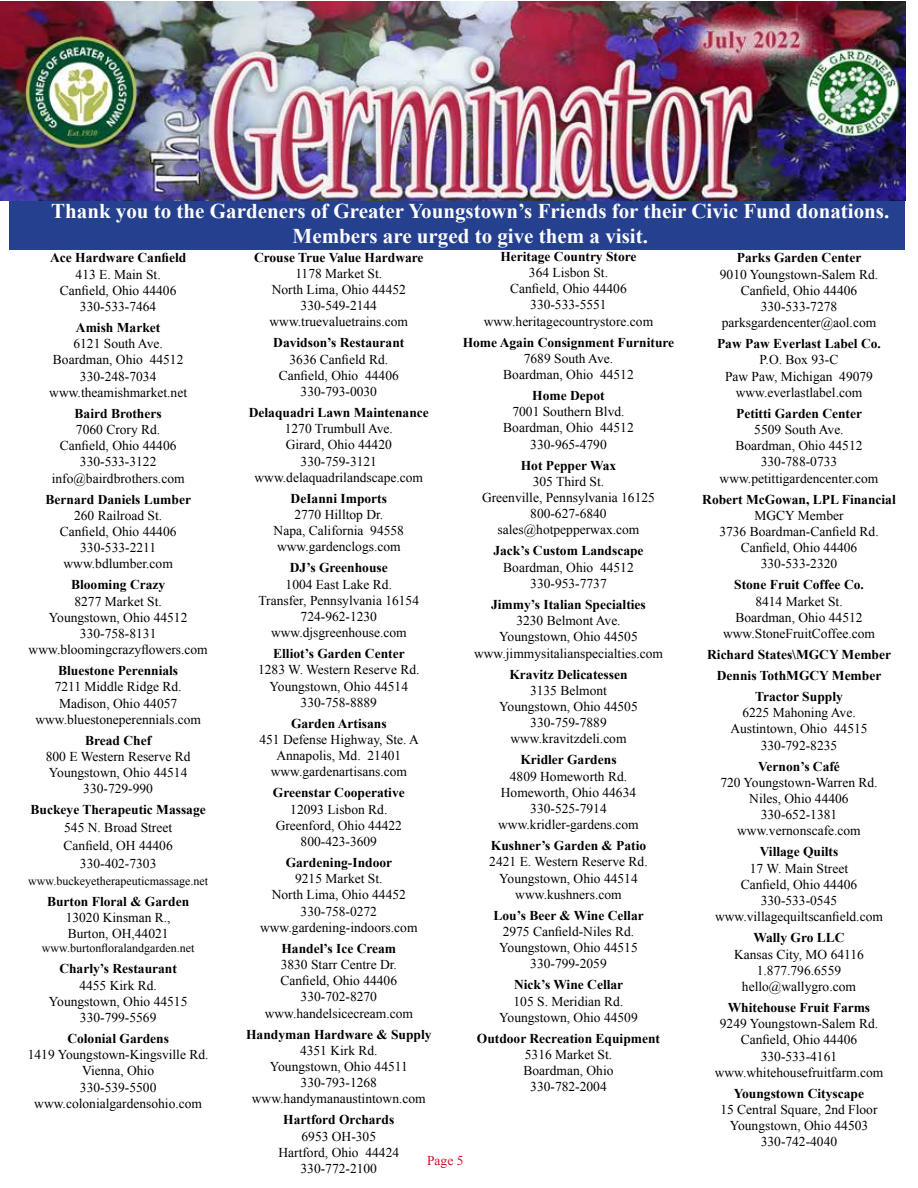
<style>
.page{position:relative;width:918px;height:1188px;background:#fff}
.page>*{position:absolute;margin:0;border:0;box-sizing:border-box;transform-origin:0 0}
.t1{font:700 21px/25.2px "Times New Roman";color:#fff;text-align:center}
.t2{font:13.5px/16.2px "Times New Roman";color:#000;text-align:center}
.t3{font:700 13.5px/21px "Times New Roman";color:#000;text-align:center}
.t4{font:13.5px "Times New Roman";color:#c8142b}
.t5{font:12px "Times New Roman";color:#000}
</style>
<div class="page">
<img style="left:0;top:2px;width:905px;height:199px">
<div style="left:10px;top:201px;width:895px;height:49px;background:#25408f"></div>
<img style="left:0;top:1px;width:1px;height:188px">
<h1 class="t1" style="left:51px;top:198px;width:840px">Thank you to the Gardeners of Greater Youngstown’s Friends for their Civic Fund donations.<br>Members are urged to give them a visit.</h1>
<p class="t3" style="left:50px;top:247px;width:138px">Ace Hardware Canfield</p>
<p class="t2" style="left:60px;top:266px;width:118px">413 E. Main St.<br>Canfield, Ohio 44406<br>330-533-7464</p>
<p class="t3" style="left:76px;top:317px;width:86px">Amish Market</p>
<p class="t2" style="left:49px;top:335px;width:139px">6121 South Ave.<br>Boardman, Ohio 44512<br>330-248-7034 www.theamishmarket.net</p>
<p class="t3" style="left:75px;top:402px;width:89px">Baird Brothers</p>
<p class="t2" style="left:52px;top:421px;width:134px">7060 Crory Rd.<br>Canfield, Ohio 44406<br>330-533-3122 info@bairdbrothers.com</p>
<p class="t3" style="left:46px;top:488px;width:147px">Bernard Daniels Lumber</p>
<p class="t2" style="left:60px;top:507px;width:118px">260 Railroad St.<br>Canfield, Ohio 44406<br>330-533-2211 www.bdlumber.com</p>
<p class="t3" style="left:71px;top:574px;width:96px">Blooming Crazy</p>
<p class="t2" style="left:29px;top:593px;width:181px">8277 Market St.<br>Youngstown, Ohio 44512<br>330-758-8131 www.bloomingcrazyflowers.com</p>
<p class="t3" style="left:58px;top:660px;width:122px">Bluestone Perennials</p>
<p class="t2" style="left:35px;top:679px;width:167px">7211 Middle Ridge Rd.<br>Madison, Ohio 44057 www.bluestoneperennials.com</p>
<p class="t3" style="left:85px;top:729px;width:68px">Bread Chef</p>
<p class="t2" style="left:46px;top:748px;width:146px">800 E Western Reserve Rd<br>Youngstown, Ohio 44514<br>330-729-990</p>
<p class="t3" style="left:31px;top:799px;width:177px">Buckeye Therapeutic Massage</p>
<p class="t2" style="left:64px;top:819px;width:111px;line-height:18px">545 N. Broad Street<br>Canfield, OH 44406<br>330-402-7303</p>
<p class="t5" style="left:28px;top:872px;width:181px">www.buckeyetherapeuticmassage.net</p>
<p class="t3" style="left:47px;top:890px;width:144px">Burton Floral &amp; Garden</p>
<p class="t2" style="left:66px;top:909px;width:107px;text-align:left">13020 Kinsman R.,<br>Burton, OH,44021</p>
<p class="t5" style="left:42px;top:940px;width:154px">www.burtonfloralandgarden.net</p>
<p class="t3" style="left:59px;top:958px;width:119px">Charly’s Restaurant</p>
<p class="t2" style="left:49px;top:977px;width:140px">4455 Kirk Rd.<br>Youngstown, Ohio 44515<br>330-799-5569</p>
<p class="t3" style="left:67px;top:1028px;width:103px">Colonial Gardens</p>
<p class="t2" style="left:28px;top:1046px;width:182px">1419 Youngstown-Kingsville Rd.<br>Vienna, Ohio<br>330-539-5500 www.colonialgardensohio.com</p>
<p class="t3" style="left:500px;top:246px;width:138px">Heritage Country Store</p>
<p class="t2" style="left:484px;top:264px;width:171px">364 Lisbon St.<br>Canfield, Ohio 44406<br>330-533-5551 www.heritagecountrystore.com</p>
<p class="t3" style="left:463px;top:331px;width:213px">Home Again Consignment Furniture</p>
<p class="t2" style="left:503px;top:350px;width:132px">7689 South Ave.<br>Boardman, Ohio 44512</p>
<p class="t3" style="left:532px;top:385px;width:74px">Home Depot</p>
<p class="t2" style="left:503px;top:403px;width:132px">7001 Southern Blvd.<br>Boardman, Ohio 44512<br>330-965-4790</p>
<p class="t3" style="left:521px;top:454px;width:97px">Hot Pepper Wax</p>
<p class="t2" style="left:482px;top:473px;width:174px">305 Third St.<br>Greenville, Pennsylvania 16125<br>800-627-6840 sales@hotpepperwax.com</p>
<p class="t3" style="left:493px;top:540px;width:152px">Jack’s Custom Landscape</p>
<p class="t2" style="left:503px;top:559px;width:132px">Boardman, Ohio 44512<br>330-953-7737</p>
<p class="t3" style="left:491px;top:594px;width:156px">Jimmy’s Italian Specialties</p>
<p class="t2" style="left:474px;top:612px;width:190px">3230 Belmont Ave.<br>Youngstown, Ohio 44505 www.jimmysitalianspecialties.com</p>
<p class="t3" style="left:509px;top:663px;width:120px">Kravitz Delicatessen</p>
<p class="t2" style="left:499px;top:682px;width:140px">3135 Belmont<br>Youngstown, Ohio 44505<br>330-759-7889 www.kravitzdeli.com</p>
<p class="t3" style="left:520px;top:749px;width:98px">Kridler Gardens</p>
<p class="t2" style="left:498px;top:768px;width:142px">4809 Homeworth Rd.<br>Homeworth, Ohio 44634<br>330-525-7914 www.kridler-gardens.com</p>
<p class="t3" style="left:491px;top:835px;width:157px">Kushner’s Garden &amp; Patio</p>
<p class="t2" style="left:489px;top:853px;width:160px">2421 E. Western Reserve Rd.<br>Youngstown, Ohio 44514 www.kushners.com</p>
<p class="t3" style="left:494px;top:904px;width:152px">Lou’s Beer &amp; Wine Cellar</p>
<p class="t2" style="left:499px;top:923px;width:140px">2975 Canfield-Niles Rd.<br>Youngstown, Ohio 44515<br>330-799-2059</p>
<p class="t3" style="left:514px;top:974px;width:111px">Nick’s Wine Cellar</p>
<p class="t2" style="left:499px;top:993px;width:140px">105 S. Meridian Rd.<br>Youngstown, Ohio 44509</p>
<p class="t3" style="left:477px;top:1027px;width:185px">Outdoor Recreation Equipment</p>
<p class="t2" style="left:524px;top:1046px;width:91px">5316 Market St.<br>Boardman, Ohio<br>330-782-2004</p>
<p class="t3" style="left:254px;top:246px;width:171px">Crouse True Value Hardware</p>
<p class="t2" style="left:270px;top:265px;width:140px">1178 Market St.<br>North Lima, Ohio 44452<br>330-549-2144 www.truevaluetrains.com</p>
<p class="t3" style="left:273px;top:332px;width:133px">Davidson’s Restaurant</p>
<p class="t2" style="left:279px;top:351px;width:122px">3636 Canfield Rd.<br>Canfield, Ohio 44406<br>330-793-0030</p>
<p class="t3" style="left:249px;top:402px;width:182px">Delaquadri Lawn Maintenance</p>
<p class="t2" style="left:255px;top:420px;width:170px">1270 Trumbull Ave.<br>Girard, Ohio 44420<br>330-759-3121 www.delaquadrilandscape.com</p>
<p class="t3" style="left:291px;top:487px;width:98px">DeIanni Imports</p>
<p class="t2" style="left:274px;top:506px;width:132px">2770 Hilltop Dr.<br>Napa, California 94558 www.gardenclogs.com</p>
<p class="t3" style="left:290px;top:557px;width:99px">DJ’s Greenhouse</p>
<p class="t2" style="left:259px;top:576px;width:162px">1004 East Lake Rd.<br>Transfer, Pennsylvania 16154<br>724-962-1230 www.djsgreenhouse.com</p>
<p class="t3" style="left:273px;top:643px;width:133px">Elliot’s Garden Center</p>
<p class="t2" style="left:258px;top:662px;width:163px">1283 W. Western Reserve Rd.<br>Youngstown, Ohio 44514<br>330-758-8889</p>
<p class="t3" style="left:291px;top:712px;width:97px">Garden Artisans</p>
<p class="t2" style="left:259px;top:731px;width:161px">451 Defense Highway, Ste. A<br>Annapolis, Md. 21401 www.gardenartisans.com</p>
<p class="t3" style="left:273px;top:782px;width:133px">Greenstar Cooperative</p>
<p class="t2" style="left:276px;top:801px;width:128px">12093 Lisbon Rd.<br>Greenford, Ohio 44422<br>800-423-3609</p>
<p class="t3" style="left:286px;top:852px;width:108px">Gardening-Indoor</p>
<p class="t2" style="left:260px;top:870px;width:159px">9215 Market St.<br>North Lima, Ohio 44452<br>330-758-0272 www.gardening-indoors.com</p>
<p class="t3" style="left:281px;top:937px;width:116px">Handel’s Ice Cream</p>
<p class="t2" style="left:265px;top:956px;width:150px">3830 Starr Centre Dr.<br>Canfield, Ohio 44406<br>330-702-8270 www.handelsicecream.com</p>
<p class="t3" style="left:246px;top:1023px;width:187px">Handyman Hardware &amp; Supply</p>
<p class="t2" style="left:252px;top:1042px;width:175px">4351 Kirk Rd.<br>Youngstown, Ohio 44511<br>330-793-1268 www.handymanaustintown.com</p>
<p class="t3" style="left:283px;top:1109px;width:113px">Hartford Orchards</p>
<p class="t2" style="left:278px;top:1128px;width:122px">6953 OH-305<br>Hartford, Ohio 44424<br>330-772-2100</p>
<p class="t3" style="left:737px;top:247px;width:126px">Parks Garden Center</p>
<p class="t2" style="left:720px;top:266px;width:160px">9010 Youngstown-Salem Rd.<br>Canfield, Ohio 44406<br>330-533-7278 parksgardencenter@aol.com</p>
<p class="t3" style="left:717px;top:333px;width:165px">Paw Paw Everlast Label Co.</p>
<p class="t2" style="left:725px;top:352px;width:149px">P.O. Box 93-C<br>Paw Paw, Michigan 49079 www.everlastlabel.com</p>
<p class="t3" style="left:736px;top:402px;width:127px">Petitti Garden Center</p>
<p class="t2" style="left:720px;top:421px;width:160px">5509 South Ave.<br>Boardman, Ohio 44512<br>330-788-0733 www.petittigardencenter.com</p>
<p class="t3" style="left:702px;top:488px;width:195px">Robert McGowan, LPL Financial</p>
<p class="t2" style="left:719px;top:507px;width:161px">MGCY Member<br>3736 Boardman-Canfield Rd.<br>Canfield, Ohio 44406<br>330-533-2320</p>
<p class="t3" style="left:734px;top:574px;width:131px">Stone Fruit Coffee Co.</p>
<p class="t2" style="left:723px;top:593px;width:153px">8414 Market St.<br>Boardman, Ohio 44512 www.StoneFruitCoffee.com</p>
<p class="t3" style="left:707px;top:644px;width:185px">Richard States\MGCY Member<br>Dennis TothMGCY Member<br>Tractor Supply</p>
<p class="t2" style="left:730px;top:704px;width:139px">6225 Mahoning Ave.<br>Austintown, Ohio 44515<br>330-792-8235</p>
<p class="t3" style="left:758px;top:755px;width:83px">Vernon’s Café</p>
<p class="t2" style="left:720px;top:774px;width:159px">720 Youngstown-Warren Rd.<br>Niles, Ohio 44406<br>330-652-1381 www.vernonscafe.com</p>
<p class="t3" style="left:760px;top:841px;width:80px">Village Quilts</p>
<p class="t2" style="left:715px;top:860px;width:169px">17 W. Main Street<br>Canfield, Ohio 44406<br>330-533-0545 www.villagequiltscanfield.com</p>
<p class="t3" style="left:753px;top:927px;width:93px">Wally Gro LLC</p>
<p class="t2" style="left:734px;top:946px;width:131px">Kansas City, MO 64116<br>1.877.796.6559 hello@wallygro.com</p>
<p class="t3" style="left:728px;top:997px;width:144px">Whitehouse Fruit Farms</p>
<p class="t2" style="left:715px;top:1015px;width:170px">9249 Youngstown-Salem Rd.<br>Canfield, Ohio 44406<br>330-533-4161 www.whitehousefruitfarm.com</p>
<p class="t3" style="left:734px;top:1082px;width:132px">Youngstown Cityscape</p>
<p class="t2" style="left:720px;top:1101px;width:159px">15 Central Square, 2nd Floor<br>Youngstown, Ohio 44503<br>330-742-4040</p>
<p class="t4" style="left:427px;top:1151px;width:38px">Page 5</p>
</div>
